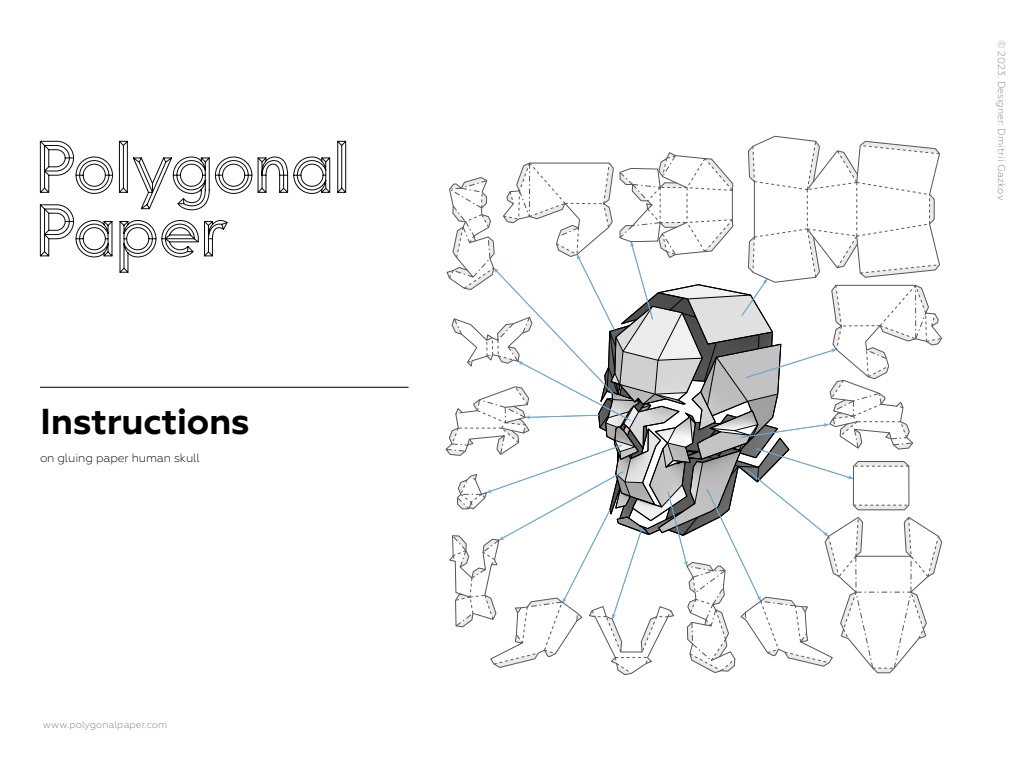
<style>
.page{position:relative;width:1024px;height:768px;background:#fff}
.page>*{position:absolute;margin:0;border:0;box-sizing:border-box;transform-origin:0 0}
.t1{font:700 36px "Geometria";letter-spacing:-.01em;color:#000}
.t2{font:300 12px "Geometria";letter-spacing:-.01em;color:#000}
.t3{font:300 10px "Geometria";letter-spacing:.005em;color:#808080}
</style>
<div class="page">
<svg style="left:39px;top:140px;width:308px;height:133px"></svg>
<hr style="left:40px;top:387px;width:369px;height:1px;background:#000">
<svg style="left:445px;top:136px;width:498px;height:539px"></svg>
<h1 class="t1" style="left:40px;top:400px;width:211px">Instructions</h1>
<p class="t2" style="left:40px;top:451px;width:161px">on gluing paper human skull</p>
<p class="t3" style="left:43px;top:719px;width:126px">www.polygonalpaper.com</p>
<p class="t3" style="left:1008px;top:40px;width:162px;rotate:90deg">© 2023. Designer: Dmitrii Gazkov</p>
</div>
